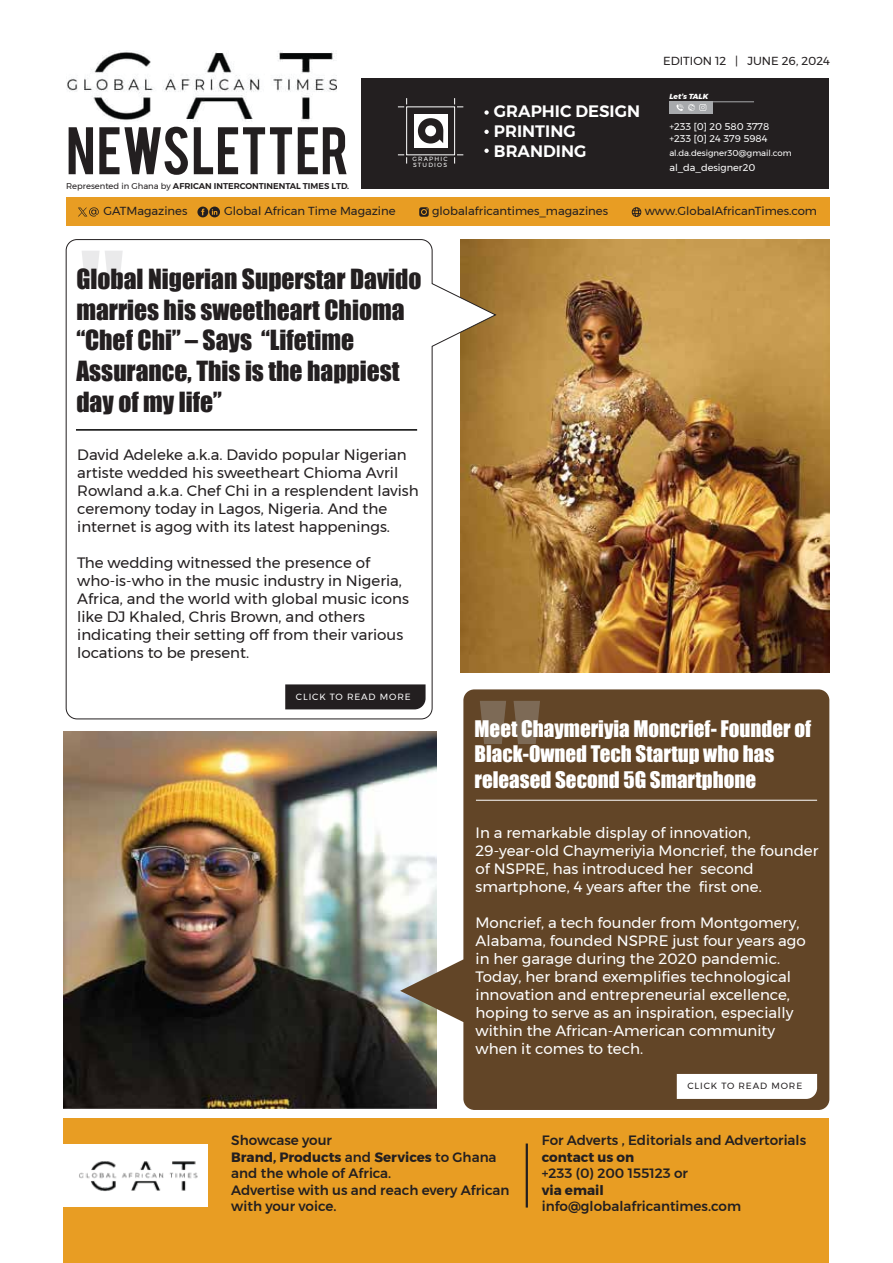
<style>
.page{position:relative;width:893px;height:1263px;background:#fff}
.page>*{position:absolute;margin:0;border:0;box-sizing:border-box;transform-origin:0 0}
.t1{font:52.8px "Bebas";color:#231f20}
.t2{font:25.5px/30.6px "Impact";color:#231f20}
.t3{font:21px/25.2px "Impact";color:#fff}
.t4{font:600 16.5px/19.8px "Montserrat";color:#fff}
.t5{font:15px/18px "Montserrat";color:#fff}
.t6{font:15px/18px "Montserrat";color:#231f20}
.t7{font:500 13.5px/16.5px "Montserrat";color:#231f20}
.t8{font:700 13.5px "Montserrat";color:#231f20}
.t9{font:11.7px "Montserrat";color:#231f20}
.t10{font:9.75px/12.1px "Montserrat";color:#fff}
.t11{font:9px "Montserrat";letter-spacing:.1em;color:#231f20}
.t12{font:9px "Montserrat";letter-spacing:.1em;color:#fff}
.t13{font:8.55px "Montserrat";color:#fff}
.t14{font:600 8.4px "Montserrat";color:#231f20}
.t15{font:italic 800 7.35px "Montserrat";color:#fff}
.t16{font:6px/6px "Montserrat";letter-spacing:.2em;color:#fff}
.s1{font-weight:400}
.s2{font-weight:700}
</style>
<div class="page">
<img style="left:497px;top:239px;width:332px;height:433px">
<svg style="left:65px;top:239px;width:432px;height:481px"></svg>
<svg style="left:82px;top:251px;width:41px;height:29px"></svg>
<img style="left:66px;top:51px;width:271px;height:70px">
<img style="left:64px;top:732px;width:336px;height:377px">
<svg style="left:400px;top:689px;width:429px;height:421px;background:#71593f"></svg>
<svg style="left:677px;top:1074px;width:140px;height:25px"></svg>
<div style="left:64px;top:1118px;width:765px;height:145px;background:#e89d23"></div>
<svg style="left:480px;top:701px;width:60px;height:43px;background:#756049"></svg>
<div style="left:66px;top:197px;width:763px;height:29px;background:#e89d23"></div>
<svg style="left:197px;top:207px;width:23px;height:10px"></svg>
<div style="left:285px;top:684px;width:141px;height:25px;background:#231f20"></div>
<hr style="left:476px;top:800px;width:341px;height:1px;background:#fff">
<hr style="left:76px;top:429px;width:341px;height:2px;background:#000">
<svg style="left:419px;top:207px;width:10px;height:10px"></svg>
<svg style="left:78px;top:207px;width:21px;height:10px"></svg>
<svg style="left:632px;top:207px;width:9px;height:10px"></svg>
<div style="left:362px;top:79px;width:467px;height:110px;background:#231f20"></div>
<div style="left:406px;top:106px;width:49px;height:49px;border:1px solid #fff"></div>
<div style="left:414px;top:114px;width:33px;height:34px;background:#fff"></div>
<svg style="left:398px;top:98px;width:9px;height:9px"></svg>
<svg style="left:454px;top:98px;width:9px;height:9px"></svg>
<svg style="left:454px;top:154px;width:9px;height:10px"></svg>
<svg style="left:398px;top:154px;width:9px;height:10px"></svg>
<svg style="left:418px;top:118px;width:25px;height:26px"></svg>
<svg style="left:484px;top:110px;width:5px;height:5px"></svg>
<svg style="left:484px;top:130px;width:5px;height:4px"></svg>
<svg style="left:484px;top:149px;width:5px;height:4px"></svg>
<hr style="left:669px;top:101px;width:85px;height:1px;background:#a7a9ac">
<div style="left:669px;top:102px;width:44px;height:12px;background:#a7a9ac"></div>
<svg style="left:676px;top:104px;width:30px;height:7px"></svg>
<div style="left:62px;top:1144px;width:146px;height:63px;background:#fff"></div>
<img style="left:79px;top:1161px;width:119px;height:30px">
<hr style="left:526px;top:1143px;width:2px;height:64px;background:#231f20">
<h1 class="t1" style="left:66px;top:112px;width:284px">NEWSLETTER</h1>
<p class="t14" style="left:66px;top:179px;width:285px"><span class="s1">Represented in Ghana by</span> AFRICAN INTERCONTINENTAL TIMES LTD.</p>
<p class="t16" style="left:412px;top:156px;width:37px">GRAPHIC<br>STUDIOS</p>
<p class="t4" style="left:494px;top:102px;width:148px">GRAPHIC DESIGN<br>PRINTING<br>BRANDING</p>
<p class="t9" style="left:663px;top:52px;width:168px">EDITION 12 | JUNE 26, 2024</p>
<p class="t15" style="left:669px;top:90px;width:40px">Let’s TALK</p>
<p class="t10" style="left:669px;top:121px;width:101px">+233 [0] 20 580 3778 +233 [0] 24 379 5984</p>
<p class="t13" style="left:669px;top:147px;width:124px">al.da.designer30@gmail.com</p>
<p class="t10" style="left:669px;top:162px;width:87px">al_da_designer20</p>
<p class="t9" style="left:104px;top:202px;width:85px">GATMagazines</p>
<p class="t9" style="left:224px;top:202px;width:173px">Global African Time Magazine</p>
<p class="t9" style="left:432px;top:202px;width:177px">globalafricantimes_magazines</p>
<p class="t9" style="left:645px;top:202px;width:174px">www.GlobalAfricanTimes.com</p>
<h2 class="t2" style="left:76px;top:263px;width:347px">Global Nigerian Superstar Davido marries his sweetheart Chioma “Chef Chi” – Says “Lifetime<br>Assurance, This is the happiest day of my life”</h2>
<p class="t6" style="left:77px;top:445px;width:343px">David Adeleke a.k.a. Davido popular Nigerian artiste wedded his sweetheart Chioma Avril Rowland a.k.a. Chef Chi in a resplendent lavish ceremony today in Lagos, Nigeria. And the internet is agog with its latest happenings.</p>
<p class="t6" style="left:77px;top:553px;width:333px">The wedding witnessed the presence of who-is-who in the music industry in Nigeria, Africa, and the world with global music icons like DJ Khaled, Chris Brown, and others indicating their setting off from their various locations to be present.</p>
<p class="t12" style="left:296px;top:690px;width:116px">CLICK TO READ MORE</p>
<h3 class="t3" style="left:475px;top:716px;width:338px">Meet Chaymeriyia Moncrief- Founder of<br>Black-Owned Tech Startup who has released Second 5G Smartphone</h3>
<p class="t5" style="left:476px;top:823px;width:344px">In a remarkable display of innovation, 29-year-old Chaymeriyia Moncrief, the founder of NSPRE, has introduced her second smartphone, 4 years after the first one.</p>
<p class="t5" style="left:476px;top:913px;width:332px">Moncrief, a tech founder from Montgomery, Alabama, founded NSPRE just four years ago in her garage during the 2020 pandemic.<br>Today, her brand exemplifies technological innovation and entrepreneurial excellence, hoping to serve as an inspiration, especially within the African-American community when it comes to tech.</p>
<p class="t11" style="left:687px;top:1079px;width:116px">CLICK TO READ MORE</p>
<p class="t7" style="left:231px;top:1132px;width:280px">Showcase your<br><span class="s2">Brand, Products</span> and <span class="s2">Services</span> to Ghana and the whole of Africa.<br>Advertise with us and reach every African with your voice.</p>
<p class="t7" style="left:542px;top:1132px;width:266px">For Adverts , Editorials and Advertorials</p>
<p class="t8" style="left:542px;top:1146px;width:94px">contact us on</p>
<p class="t7" style="left:542px;top:1165px;width:148px">+233 (0) 200 155123 or</p>
<p class="t8" style="left:542px;top:1179px;width:63px">via email</p>
<p class="t7" style="left:542px;top:1198px;width:201px">info@globalafricantimes.com</p>
</div>
